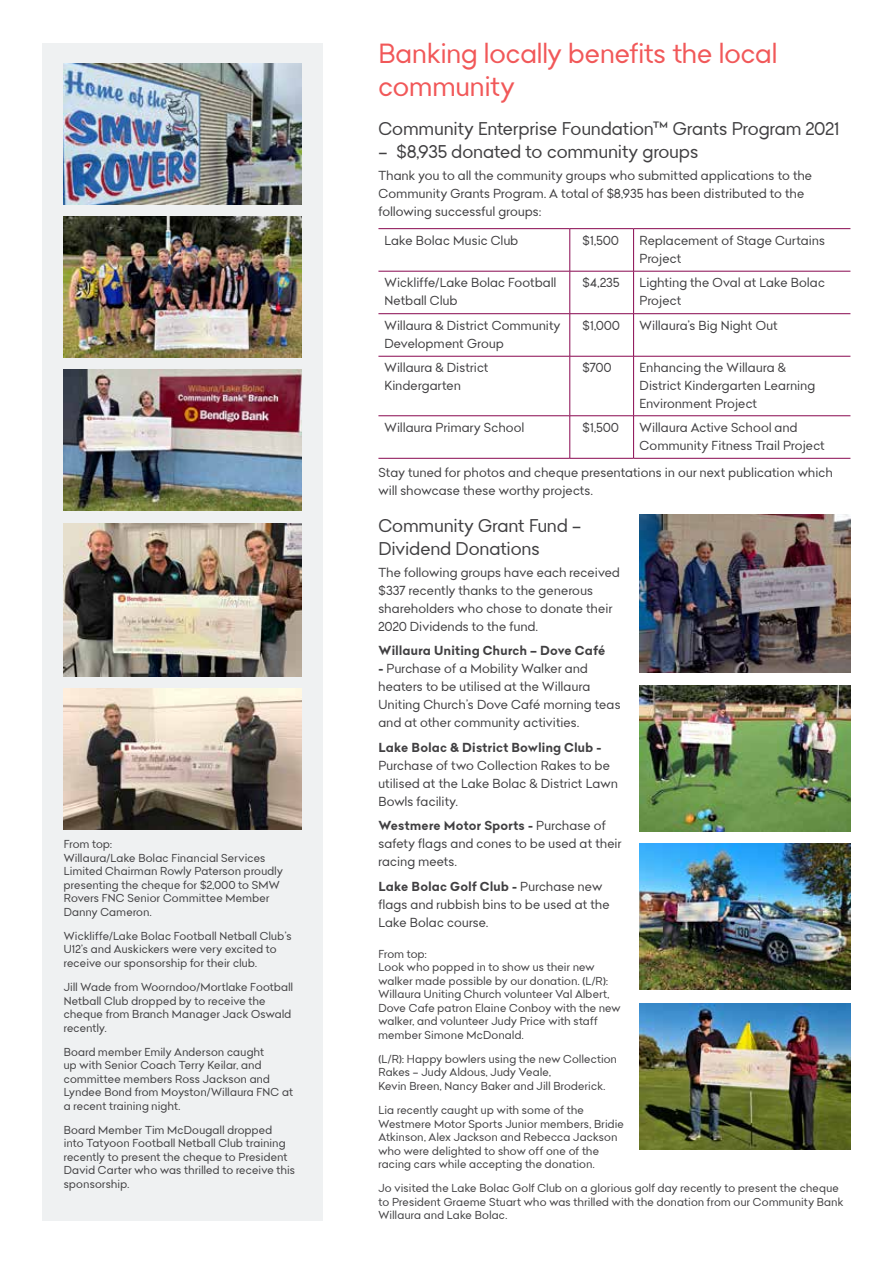
<style>
.page{position:relative;width:893px;height:1263px;background:#fff}
.page>*{position:absolute;margin:0;border:0;box-sizing:border-box;transform-origin:0 0}
.t1{font:27px/33px "Bendigo Sans";letter-spacing:.01em;color:#f15859}
.t2{font:18px/22.5px "Bendigo Sans";letter-spacing:.005em;color:#414042}
.t3{font:12.75px/18px "Bendigo Sans";letter-spacing:.02em;color:#414042}
.t4{font:700 12.75px "Bendigo Sans";letter-spacing:.02em;color:#414042}
.t5{font:11.25px/13.5px "Bendigo Sans";letter-spacing:.025em;color:#414042}
.s1{font-weight:700}
</style>
<div class="page">
<hr style="left:378px;top:228px;width:192px;height:1px;background:#88074f">
<hr style="left:570px;top:228px;width:64px;height:1px;background:#88074f">
<hr style="left:570px;top:229px;width:1px;height:42px;background:#88074f">
<hr style="left:634px;top:228px;width:216px;height:1px;background:#88074f">
<hr style="left:633px;top:229px;width:1px;height:42px;background:#88074f">
<hr style="left:378px;top:271px;width:192px;height:1px;background:#88074f">
<hr style="left:570px;top:271px;width:64px;height:1px;background:#88074f">
<hr style="left:570px;top:271px;width:1px;height:42px;background:#88074f">
<hr style="left:634px;top:271px;width:216px;height:1px;background:#88074f">
<hr style="left:633px;top:271px;width:1px;height:42px;background:#88074f">
<hr style="left:378px;top:313px;width:192px;height:1px;background:#88074f">
<hr style="left:570px;top:313px;width:64px;height:1px;background:#88074f">
<hr style="left:570px;top:314px;width:1px;height:42px;background:#88074f">
<hr style="left:634px;top:313px;width:216px;height:1px;background:#88074f">
<hr style="left:633px;top:314px;width:1px;height:42px;background:#88074f">
<hr style="left:378px;top:356px;width:192px;height:1px;background:#88074f">
<hr style="left:570px;top:356px;width:64px;height:1px;background:#88074f">
<hr style="left:570px;top:356px;width:1px;height:59px;background:#88074f">
<hr style="left:634px;top:356px;width:216px;height:1px;background:#88074f">
<hr style="left:633px;top:356px;width:1px;height:59px;background:#88074f">
<hr style="left:378px;top:415px;width:192px;height:1px;background:#88074f">
<hr style="left:570px;top:415px;width:64px;height:1px;background:#88074f">
<hr style="left:570px;top:416px;width:1px;height:42px;background:#88074f">
<hr style="left:634px;top:415px;width:216px;height:1px;background:#88074f">
<hr style="left:633px;top:416px;width:1px;height:42px;background:#88074f">
<hr style="left:378px;top:458px;width:192px;height:1px;background:#88074f">
<hr style="left:570px;top:458px;width:64px;height:1px;background:#88074f">
<hr style="left:634px;top:458px;width:216px;height:1px;background:#88074f">
<div style="left:43px;top:43px;width:280px;height:1177px;background:#eff1f2"></div>
<img style="left:64px;top:64px;width:238px;height:140px">
<img style="left:64px;top:217px;width:238px;height:140px">
<img style="left:64px;top:370px;width:238px;height:140px">
<img style="left:64px;top:689px;width:238px;height:140px">
<img style="left:64px;top:523px;width:237px;height:153px">
<img style="left:639px;top:844px;width:211px;height:146px">
<img style="left:639px;top:1003px;width:211px;height:147px">
<img style="left:639px;top:685px;width:211px;height:146px">
<img style="left:639px;top:514px;width:211px;height:159px">
<p class="t5" style="left:64px;top:837px;width:220px">From top:<br>Willaura/Lake Bolac Financial Services<br>Limited Chairman Rowly Paterson proudly presenting the cheque for $2,000 to SMW<br>Rovers FNC Senior Committee Member<br>Danny Cameron.</p>
<p class="t5" style="left:64px;top:929px;width:229px">Wickliffe/Lake Bolac Football Netball Club’s<br>U12’s and Auskickers were very excited to receive our sponsorship for their club.</p>
<p class="t5" style="left:64px;top:980px;width:231px">Jill Wade from Woorndoo/Mortlake Football<br>Netball Club dropped by to receive the cheque from Branch Manager Jack Oswald recently.</p>
<p class="t5" style="left:64px;top:1045px;width:231px">Board member Emily Anderson caught<br>up with Senior Coach Terry Keilar, and committee members Ross Jackson and Lyndee Bond from Moyston/Willaura FNC at a recent training night.</p>
<p class="t5" style="left:64px;top:1123px;width:233px">Board Member Tim McDougall dropped<br>into Tatyoon Football Netball Club training recently to present the cheque to President David Carter who was thrilled to receive this sponsorship.</p>
<h1 class="t1" style="left:378px;top:36px;width:400px">Banking locally benefits the local community</h1>
<h2 class="t2" style="left:378px;top:117px;width:462px">Community Enterprise Foundation™ Grants Program 2021</h2>
<h2 class="t2" style="left:378px;top:140px;width:321px">– $8,935 donated to community groups</h2>
<p class="t3" style="left:378px;top:166px;width:435px">Thank you to all the community groups who submitted applications to the<br>Community Grants Program. A total of $8,935 has been distributed to the following successful groups:</p>
<p class="t3" style="left:384px;top:231px;width:135px">Lake Bolac Music Club</p>
<p class="t3" style="left:583px;top:231px;width:38px">$1,500</p>
<p class="t3" style="left:640px;top:231px;width:187px">Replacement of Stage Curtains<br>Project</p>
<p class="t3" style="left:384px;top:273px;width:173px">Wickliffe/Lake Bolac Football<br>Netball Club</p>
<p class="t3" style="left:583px;top:273px;width:39px">$4,235</p>
<p class="t3" style="left:640px;top:273px;width:187px">Lighting the Oval at Lake Bolac<br>Project</p>
<p class="t3" style="left:384px;top:316px;width:178px">Willaura &amp; District Community<br>Development Group</p>
<p class="t3" style="left:583px;top:316px;width:39px">$1,000</p>
<p class="t3" style="left:640px;top:316px;width:140px">Willaura’s Big Night Out</p>
<p class="t3" style="left:384px;top:358px;width:106px">Willaura &amp; District<br>Kindergarten</p>
<p class="t3" style="left:583px;top:358px;width:30px">$700</p>
<p class="t3" style="left:640px;top:358px;width:177px">Enhancing the Willaura &amp;<br>District Kindergarten Learning<br>Environment Project</p>
<p class="t3" style="left:384px;top:418px;width:141px">Willaura Primary School</p>
<p class="t3" style="left:583px;top:418px;width:38px">$1,500</p>
<p class="t3" style="left:640px;top:418px;width:187px">Willaura Active School and<br>Community Fitness Trail Project</p>
<p class="t3" style="left:378px;top:463px;width:456px">Stay tuned for photos and cheque presentations in our next publication which will showcase these worthy projects.</p>
<h2 class="t2" style="left:378px;top:514px;width:204px">Community Grant Fund –<br>Dividend Donations</h2>
<p class="t3" style="left:378px;top:563px;width:243px">The following groups have each received $337 recently thanks to the generous shareholders who chose to donate their 2020 Dividends to the fund.</p>
<p class="t4" style="left:378px;top:643px;width:229px">Willaura Uniting Church – Dove Café</p>
<p class="t3" style="left:378px;top:660px;width:244px"><span class="s1">-</span> Purchase of a Mobility Walker and heaters to be utilised at the Willaura Uniting Church’s Dove Café morning teas and at other community activities.</p>
<p class="t4" style="left:378px;top:739px;width:224px">Lake Bolac &amp; District Bowling Club -</p>
<p class="t3" style="left:378px;top:756px;width:241px">Purchase of two Collection Rakes to be utilised at the Lake Bolac &amp; District Lawn<br>Bowls facility.</p>
<p class="t3" style="left:378px;top:816px;width:245px"><span class="s1">Westmere Motor Sports -</span> Purchase of safety flags and cones to be used at their racing meets.</p>
<p class="t3" style="left:378px;top:877px;width:233px"><span class="s1">Lake Bolac Golf Club -</span> Purchase new flags and rubbish bins to be used at the<br>Lake Bolac course.</p>
<p class="t5" style="left:378px;top:947px;width:244px">From top:<br>Look who popped in to show us their new walker made possible by our donation. (L/R):<br>Willaura Uniting Church volunteer Val Albert, Dove Cafe patron Elaine Conboy with the new walker, and volunteer Judy Price with staff member Simone McDonald.</p>
<p class="t5" style="left:378px;top:1052px;width:240px">(L/R): Happy bowlers using the new Collection<br>Rakes – Judy Aldous, Judy Veale,<br>Kevin Breen, Nancy Baker and Jill Broderick.</p>
<p class="t5" style="left:378px;top:1103px;width:247px">Lia recently caught up with some of the Westmere Motor Sports Junior members, Bridie Atkinson, Alex Jackson and Rebecca Jackson who were delighted to show off one of the racing cars while accepting the donation.</p>
<p class="t5" style="left:378px;top:1181px;width:466px">Jo visited the Lake Bolac Golf Club on a glorious golf day recently to present the cheque to President Graeme Stuart who was thrilled with the donation from our Community Bank<br>Willaura and Lake Bolac.</p>
</div>
